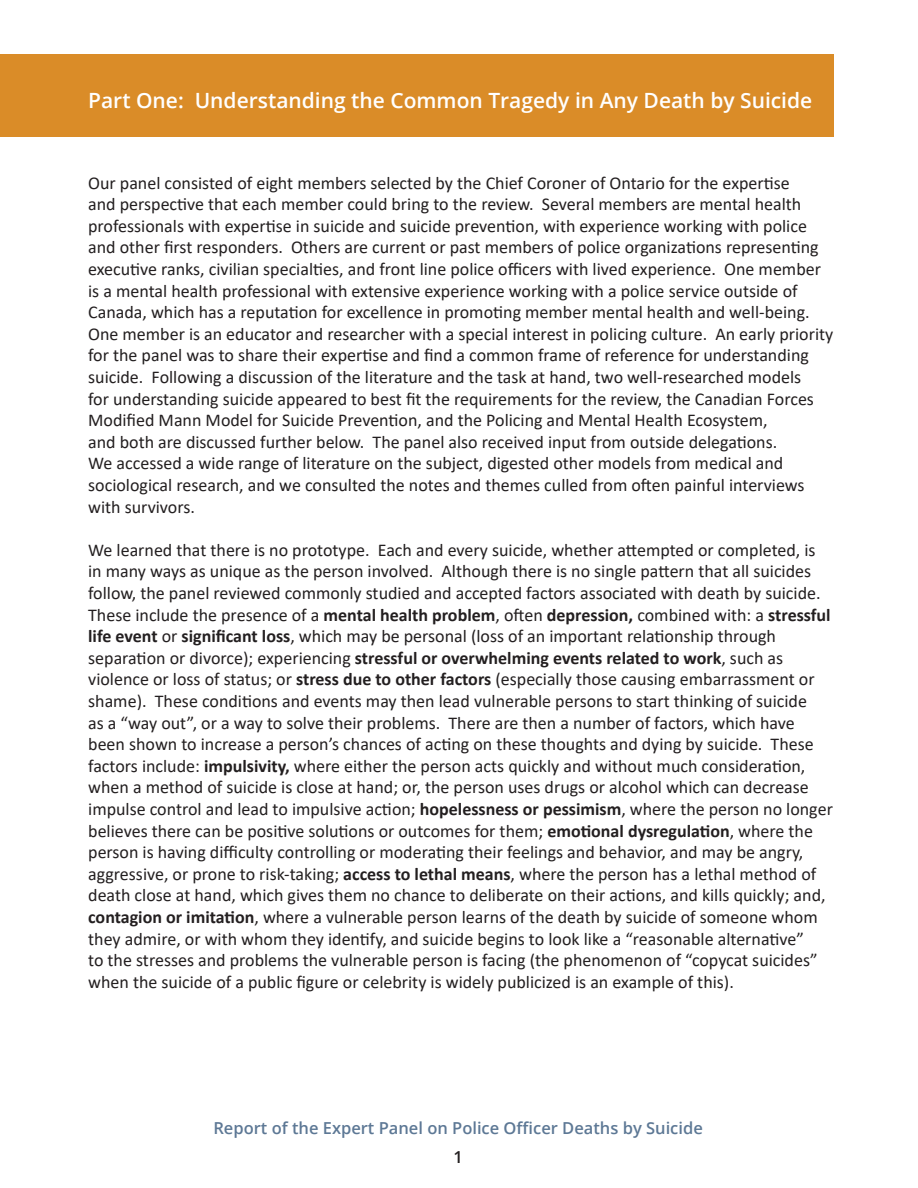
<style>
.page{position:relative;width:918px;height:1188px;background:#fff}
.page>*{position:absolute;margin:0;border:0;box-sizing:border-box;transform-origin:0 0}
.Heading_1{font:600 21px "Open Sans";color:#fff}
.t1{font:18px/21.6px "Calibri";color:#231f20}
.t2{font:600 16.5px "Open Sans";color:#5d7895}
.t3{font:600 16.5px "Open Sans";color:#231f20}
.s1{font-weight:700}
</style>
<div class="page">
<div style="left:0;top:54px;width:833px;height:83px;background:#da8c28"></div>
<p class="Heading_1" style="left:88px;top:86px;width:726px">Part One: Understanding the Common Tragedy in Any Death by Suicide</p>
<p class="t1" style="left:88px;top:171px;width:747px">Our panel consisted of eight members selected by the Chief Coroner of Ontario for the expertise<br>and perspective that each member could bring to the review. Several members are mental health professionals with expertise in suicide and suicide prevention, with experience working with police and other first responders. Others are current or past members of police organizations representing executive ranks, civilian specialties, and front line police officers with lived experience. One member is a mental health professional with extensive experience working with a police service outside of Canada, which has a reputation for excellence in promoting member mental health and well-being.<br>One member is an educator and researcher with a special interest in policing culture. An early priority for the panel was to share their expertise and find a common frame of reference for understanding suicide. Following a discussion of the literature and the task at hand, two well-researched models<br>for understanding suicide appeared to best fit the requirements for the review, the Canadian Forces Modified Mann Model for Suicide Prevention, and the Policing and Mental Health Ecosystem,<br>and both are discussed further below. The panel also received input from outside delegations.<br>We accessed a wide range of literature on the subject, digested other models from medical and sociological research, and we consulted the notes and themes culled from often painful interviews with survivors.</p>
<p class="t1" style="left:88px;top:539px;width:746px">We learned that there is no prototype. Each and every suicide, whether attempted or completed, is in many ways as unique as the person involved. Although there is no single pattern that all suicides follow, the panel reviewed commonly studied and accepted factors associated with death by suicide.<br>These include the presence of a <span class="s1">mental health problem</span>, often <span class="s1">depression,</span> combined with: a <span class="s1">stressful life event</span> or <span class="s1">significant loss</span>, which may be personal (loss of an important relationship through separation or divorce); experiencing <span class="s1">stressful or overwhelming events related to work</span>, such as violence or loss of status; or <span class="s1">stress due to other factors</span> (especially those causing embarrassment or shame). These conditions and events may then lead vulnerable persons to start thinking of suicide<br>as a “way out”, or a way to solve their problems. There are then a number of factors, which have been shown to increase a person’s chances of acting on these thoughts and dying by suicide. These factors include: <span class="s1">impulsivity,</span> where either the person acts quickly and without much consideration, when a method of suicide is close at hand; or, the person uses drugs or alcohol which can decrease impulse control and lead to impulsive action; <span class="s1">hopelessness or pessimism</span>, where the person no longer believes there can be positive solutions or outcomes for them; <span class="s1">emotional dysregulation</span>, where the person is having difficulty controlling or moderating their feelings and behavior, and may be angry, aggressive, or prone to risk-taking; <span class="s1">access to lethal means</span>, where the person has a lethal method of death close at hand, which gives them no chance to deliberate on their actions, and kills quickly; and, <span class="s1">contagion or imitation</span>, where a vulnerable person learns of the death by suicide of someone whom they admire, or with whom they identify, and suicide begins to look like a “reasonable alternative”<br>to the stresses and problems the vulnerable person is facing (the phenomenon of “copycat suicides” when the suicide of a public figure or celebrity is widely publicized is an example of this).</p>
<p class="t2" style="left:213px;top:1117px;width:491px">Report of the Expert Panel on Police Officer Deaths by Suicide</p>
<p class="t3" style="left:453px;top:1146px;width:11px">1</p>
</div>
